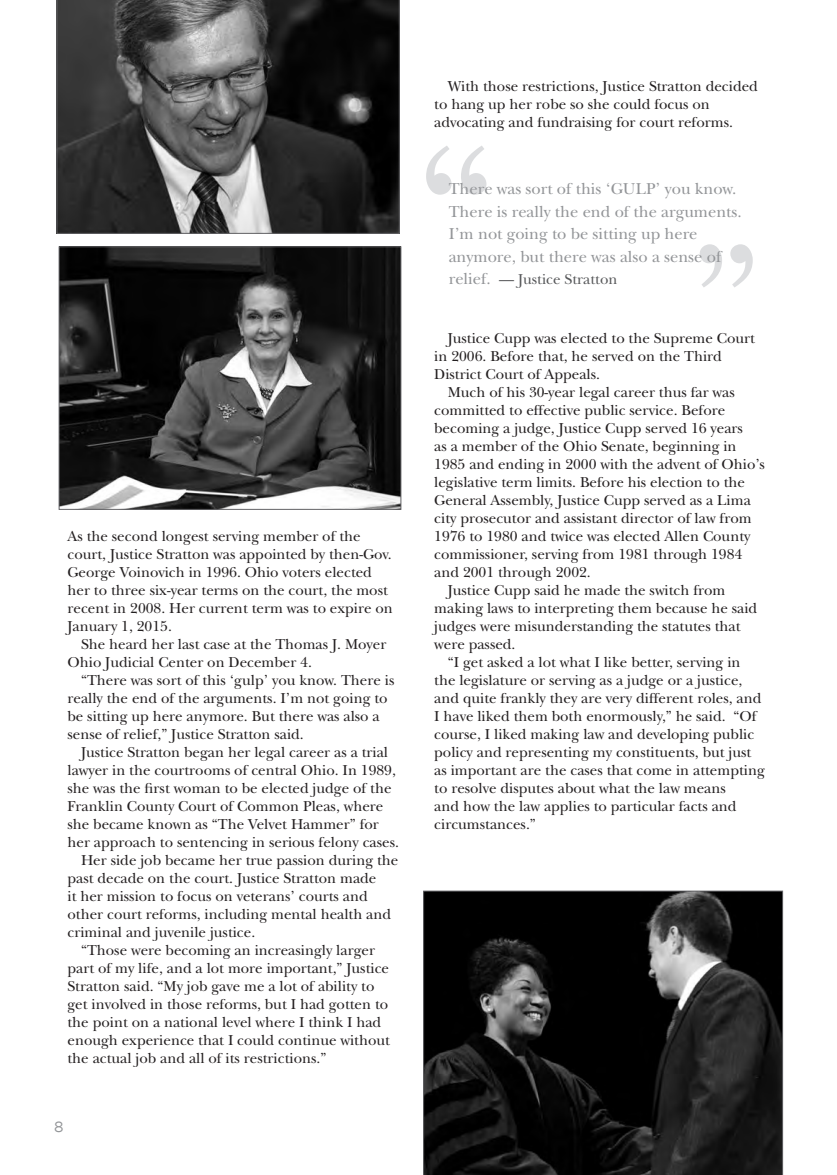
<style>
.page{position:relative;width:837px;height:1175px;background:#fff}
.page>*{position:absolute;margin:0;border:0;box-sizing:border-box;transform-origin:0 0}
.Body_Copy{font:16.5px/22.5px "New Baskerville Std";color:#939598}
.Body_Copy-2{font:15px/18px "New Baskerville Std";color:#231f20}
.Body_Copy-3{font:15px "New Baskerville Std";color:#57585a}
.t1{font:15px "Gotham";color:#939598}
.s1{font-size:16.5px;color:#939598}
</style>
<div class="page">
<svg style="left:423px;top:890px;width:360px;height:284px;background:#1a1a1a"></svg>
<img style="left:61px;top:248px;width:338px;height:260px">
<div style="left:59px;top:246px;width:342px;height:264px;border:1px solid #636366"></div>
<svg style="left:57px;top:0;width:343px;height:234px;background:#404040"></svg>
<svg style="left:426px;top:146px;width:60px;height:49px"></svg>
<svg style="left:700px;top:244px;width:53px;height:43px"></svg>
<p class="Body_Copy-2" style="left:68px;top:527px;width:327px">As the second longest serving member of the court, Justice Stratton was appointed by then-Gov.<br>George Voinovich in 1996. Ohio voters elected her to three six-year terms on the court, the most recent in 2008. Her current term was to expire on January 1, 2015.</p>
<p class="Body_Copy-2" style="left:68px;top:635px;width:320px;text-indent:14px">She heard her last case at the Thomas J. Moyer<br>Ohio Judicial Center on December 4.</p>
<p class="Body_Copy-2" style="left:68px;top:671px;width:328px;text-indent:14px">“There was sort of this ‘gulp’ you know. There is really the end of the arguments. I’m not going to be sitting up here anymore. But there was also a sense of relief,” Justice Stratton said.</p>
<p class="Body_Copy-2" style="left:68px;top:743px;width:333px;text-indent:14px">Justice Stratton began her legal career as a trial lawyer in the courtrooms of central Ohio. In 1989, she was the first woman to be elected judge of the Franklin County Court of Common Pleas, where she became known as “The Velvet Hammer” for her approach to sentencing in serious felony cases.</p>
<p class="Body_Copy-2" style="left:68px;top:851px;width:332px;text-indent:14px">Her side job became her true passion during the past decade on the court. Justice Stratton made<br>it her mission to focus on veterans’ courts and other court reforms, including mental health and criminal and juvenile justice.</p>
<p class="Body_Copy-2" style="left:68px;top:941px;width:324px;text-indent:14px">“Those were becoming an increasingly larger part of my life, and a lot more important,” Justice Stratton said. “My job gave me a lot of ability to get involved in those reforms, but I had gotten to the point on a national level where I think I had enough experience that I could continue without the actual job and all of its restrictions.”</p>
<p class="t1" style="left:54px;top:1118px;width:11px">8</p>
<p class="Body_Copy-2" style="left:434px;top:77px;width:325px;text-indent:14px">With those restrictions, Justice Stratton decided to hang up her robe so she could focus on advocating and fundraising for court reforms.</p>
<p class="Body_Copy" style="left:449px;top:177px;width:295px">There was sort of this ‘GULP’ you know.<br>There is really the end of the arguments.<br>I’m not going to be sitting up here anymore, but there was also a sense of</p>
<p class="Body_Copy-3" style="left:449px;top:270px;width:170px"><span class="s1">relief.</span> — Justice Stratton</p>
<p class="Body_Copy-2" style="left:434px;top:329px;width:322px;text-indent:14px">Justice Cupp was elected to the Supreme Court in 2006. Before that, he served on the Third<br>District Court of Appeals.</p>
<p class="Body_Copy-2" style="left:434px;top:383px;width:332px;text-indent:14px">Much of his 30-year legal career thus far was committed to effective public service. Before becoming a judge, Justice Cupp served 16 years<br>as a member of the Ohio Senate, beginning in 1985 and ending in 2000 with the advent of Ohio’s legislative term limits. Before his election to the General Assembly, Justice Cupp served as a Lima city prosecutor and assistant director of law from 1976 to 1980 and twice was elected Allen County commissioner, serving from 1981 through 1984 and 2001 through 2002.</p>
<p class="Body_Copy-2" style="left:434px;top:581px;width:325px;text-indent:14px">Justice Cupp said he made the switch from making laws to interpreting them because he said judges were misunderstanding the statutes that were passed.</p>
<p class="Body_Copy-2" style="left:434px;top:653px;width:332px;text-indent:14px">“I get asked a lot what I like better, serving in the legislature or serving as a judge or a justice, and quite frankly they are very different roles, and I have liked them both enormously,” he said. “Of course, I liked making law and developing public policy and representing my constituents, but just as important are the cases that come in attempting to resolve disputes about what the law means<br>and how the law applies to particular facts and circumstances.”</p>
</div>
